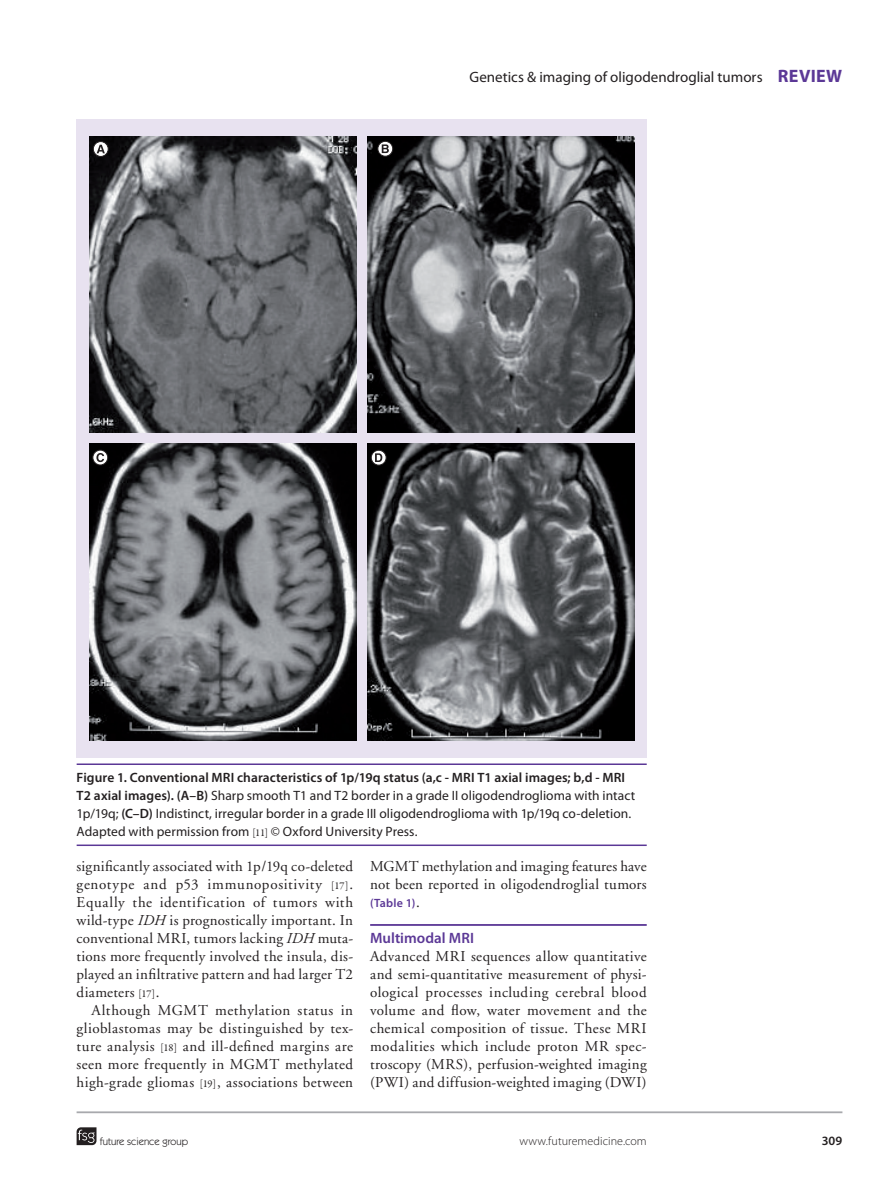
<style>
.page{position:relative;width:885px;height:1191px;background:#fff}
.page>*{position:absolute;margin:0;border:0;box-sizing:border-box;transform-origin:0 0}
.t1{font:15px/18px "Adobe Garamond";letter-spacing:.015em;color:#231f20;text-align:justify}
.t2{font:15px "Myriad Pro";color:#231f20}
.t3{font:600 15px "Myriad Pro";color:#5b3896}
.t4{font:13.5px/18px "Myriad Pro";letter-spacing:.005em;color:#231f20}
.t5{font:600 12.75px "Myriad Pro";color:#231f20}
.t6{font:300 12px "Myriad Pro";letter-spacing:.005em;color:#231f20}
.t7{font:600 12px "Myriad Pro";letter-spacing:.02em;color:#5b3896}
.t8{font:10.5px "Itc Kabel";color:#231f20}
.s1{font-weight:700;font-size:18px;color:#5b3896}
.s2{font-weight:600}
.s3{font-family:"Garamond Premr Pro";font-size:10.5px}
.s4{font-style:italic}
.s5{font-family:"Adobe Garamond";font-weight:400;font-size:15px;color:#231f20}
</style>
<div class="page">
<svg style="left:77px;top:1127px;width:19px;height:18px"></svg>
<hr style="left:77px;top:1111px;width:765px;height:2px;background:#a8a9ad">
<hr style="left:77px;top:763px;width:569px;height:2px;background:#5b3896">
<hr style="left:77px;top:844px;width:569px;height:2px;background:#5b3896">
<div style="left:77px;top:119px;width:569px;height:638px;background:#e8e2f0"></div>
<img style="left:89px;top:443px;width:267px;height:297px">
<img style="left:367px;top:443px;width:267px;height:297px">
<img style="left:89px;top:136px;width:267px;height:296px">
<img style="left:367px;top:136px;width:267px;height:296px">
<svg style="left:93px;top:142px;width:15px;height:14px"></svg>
<div style="left:93px;top:141px;width:16px;height:16px;border:1px solid #231f20;border-radius:50%"></div>
<svg style="left:97px;top:145px;width:8px;height:8px"></svg>
<svg style="left:378px;top:141px;width:14px;height:15px"></svg>
<div style="left:377px;top:141px;width:16px;height:16px;border:1px solid #231f20;border-radius:50%"></div>
<svg style="left:381px;top:144px;width:8px;height:9px"></svg>
<svg style="left:93px;top:450px;width:15px;height:15px"></svg>
<div style="left:92px;top:450px;width:16px;height:15px;border:1px solid #231f20;border-radius:50%"></div>
<svg style="left:96px;top:453px;width:8px;height:9px"></svg>
<svg style="left:371px;top:450px;width:15px;height:15px"></svg>
<div style="left:371px;top:450px;width:15px;height:15px;border:1px solid #231f20;border-radius:50%"></div>
<svg style="left:375px;top:453px;width:7px;height:9px"></svg>
<hr style="left:370px;top:924px;width:276px;height:2px;background:#5b3896">
<p class="t2" style="left:469px;top:67px;width:374px">Genetics &amp; imaging of oligodendroglial tumors <span class="s1">REVIEW</span></p>
<p class="t4" style="left:77px;top:768px;width:560px"><span class="s2">Figure 1. Conventional MRI characteristics of 1p/19q status (a,c - MRI T1 axial images; b,d - MRI T2 axial images). (A–B)</span> Sharp smooth T1 and T2 border in a grade II oligodendroglioma with intact 1p/19q; <span class="s2">(C–D)</span> Indistinct, irregular border in a grade III oligodendroglioma with 1p/19q co-deletion.<br>Adapted with permission from <span class="s3">[11]</span> © Oxford University Press.</p>
<p class="t1" style="left:77px;top:857px;width:278px">significantly associated with 1p/19q co-deleted genotype and p53 immunopositivity <span class="s3">[17]</span>.<br>Equally the identification of tumors with wild-type <span class="s4">IDH</span> is prognostically important. In conventional MRI, tumors lacking <span class="s4">IDH</span> muta&shy;tions more frequently involved the insula, dis&shy;played an infiltrative pattern and had larger T2 diameters <span class="s3">[17]</span>.</p>
<p class="t1" style="left:77px;top:1001px;width:278px;text-indent:15px">Although MGMT methylation status in glioblastomas may be distinguished by tex&shy;ture analysis <span class="s3">[18]</span> and ill-defined margins are seen more frequently in MGMT methylated high-grade gliomas <span class="s3">[19]</span>, associations between</p>
<p class="t1" style="left:370px;top:857px;width:278px">MGMT methylation and imaging features have not been reported in oligodendroglial tumors</p>
<p class="t7" style="left:370px;top:895px;width:51px">(Table 1)<span class="s5">.</span></p>
<p class="t3" style="left:370px;top:928px;width:103px">Multimodal MRI</p>
<p class="t1" style="left:370px;top:947px;width:278px">Advanced MRI sequences allow quantitative and semi-quantitative measurement of physi&shy;ological processes including cerebral blood volume and flow, water movement and the chemical composition of tissue. These MRI modalities which include proton MR spec&shy;troscopy (MRS), perfusion-weighted imaging (PWI) and diffusion-weighted imaging (DWI)</p>
<p class="t8" style="left:100px;top:1135px;width:90px">future science group</p>
<p class="t6" style="left:519px;top:1134px;width:129px">www.futuremedicine.com</p>
<p class="t5" style="left:821px;top:1132px;width:22px">309</p>
</div>
